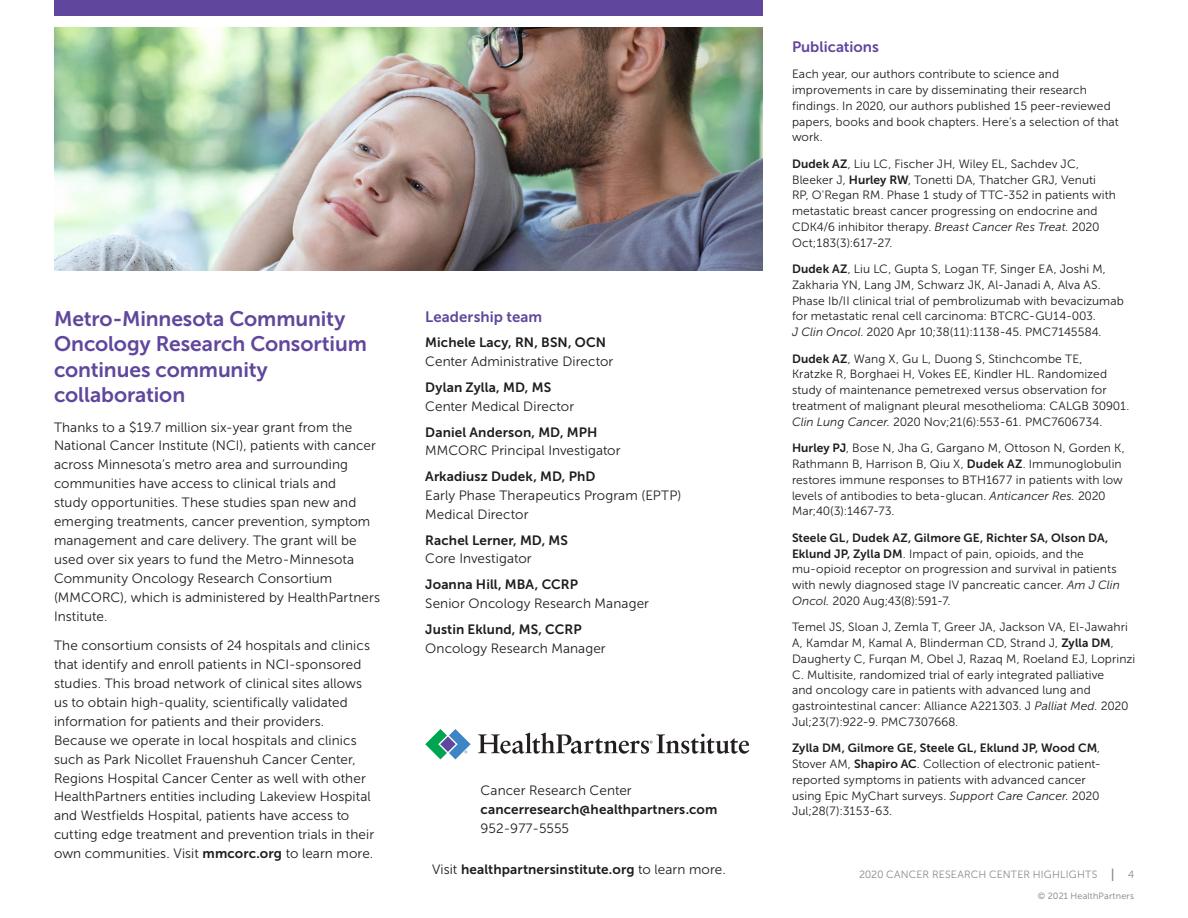
<style>
.page{position:relative;width:1188px;height:918px;background:#fff}
.page>*{position:absolute;margin:0;border:0;box-sizing:border-box;transform-origin:0 0}
.Flyer_Body{font:21px/25.2px "Museo Sans 700";letter-spacing:-.005em;color:#60479d}
.Flyer_H3__Subhead_2{font:15px "Museo Sans 700";letter-spacing:.005em;color:#60479d}
.Flyer_Body-2{font:15px "Museo Sans 700";color:#60479d}
.Flyer_Body-3{font:13.5px/18.9px "Museo Sans 300";letter-spacing:.005em;color:#1e1d1e}
.Flyer_Body-4{font:13.5px/18.9px "Museo Sans 700";letter-spacing:.01em;color:#1e1d1e}
.Flyer_CTA{font:13.5px "Museo Sans 700";letter-spacing:.01em;color:#1e1d1e}
.Flyer_CTA-2{font:13.5px "Museo Sans 300";letter-spacing:.005em;color:#1e1d1e}
.t1{font:13.5px "Museo Sans 300";color:#231f20}
.Flyer_Body-5{font:12px/15.8px "Museo Sans 300";letter-spacing:.01em;color:#1e1d1e}
.t2{font:10.5px "Museo Sans 300";letter-spacing:.02em;color:#868a8e}
.t3{font:9px "Museo Sans 300";letter-spacing:.025em;color:#787d83}
.s1{font-family:"Museo Sans 700"}
.s2{font-family:"Museo Sans 300"}
.s3{font-style:italic}
</style>
<div class="page">
<img style="left:54px;top:27px;width:709px;height:243px">
<div style="left:54px;top:0;width:709px;height:16px;background:#60479d"></div>
<svg style="left:425px;top:729px;width:46px;height:30px"></svg>
<svg style="left:478px;top:733px;width:271px;height:21px"></svg>
<p class="Flyer_Body" style="left:54px;top:306px;width:314px">Metro-Minnesota Community<br>Oncology Research Consortium continues community collaboration</p>
<p class="Flyer_Body-3" style="left:54px;top:418px;width:328px">Thanks to a $19.7 million six-year grant from the National Cancer Institute (NCI), patients with cancer across Minnesota’s metro area and surrounding communities have access to clinical trials and<br>study opportunities. These studies span new and emerging treatments, cancer prevention, symptom management and care delivery. The grant will be used over six years to fund the Metro-Minnesota Community Oncology Research Consortium (MMCORC), which is administered by HealthPartners Institute.</p>
<p class="Flyer_Body-3" style="left:54px;top:636px;width:322px">The consortium consists of 24 hospitals and clinics that identify and enroll patients in NCI-sponsored studies. This broad network of clinical sites allows us to obtain high-quality, scientifically validated information for patients and their providers.<br>Because we operate in local hospitals and clinics such as Park Nicollet Frauenshuh Cancer Center, Regions Hospital Cancer Center as well with other HealthPartners entities including Lakeview Hospital and Westfields Hospital, patients have access to cutting edge treatment and prevention trials in their own communities. Visit <span class="s1">mmcorc.org</span> to learn more.</p>
<p class="Flyer_H3__Subhead_2" style="left:425px;top:308px;width:119px">Leadership team</p>
<p class="Flyer_Body-3" style="left:425px;top:333px;width:190px"><span class="s1">Michele Lacy, RN, BSN, OCN<br></span>Center Administrative Director</p>
<p class="Flyer_Body-3" style="left:425px;top:378px;width:151px"><span class="s1">Dylan Zylla, MD, MS<br></span>Center Medical Director</p>
<p class="Flyer_Body-3" style="left:425px;top:423px;width:197px"><span class="s1">Daniel Anderson, MD, MPH<br></span>MMCORC Principal Investigator</p>
<p class="Flyer_Body-3" style="left:425px;top:467px;width:258px"><span class="s1">Arkadiusz Dudek, MD, PhD<br></span>Early Phase Therapeutics Program (EPTP)<br>Medical Director</p>
<p class="Flyer_Body-4" style="left:425px;top:530px;width:144px">Rachel Lerner, MD, MS<br><span class="s2">Core Investigator</span></p>
<p class="Flyer_Body-3" style="left:425px;top:575px;width:225px"><span class="s1">Joanna Hill, MBA, CCRP<br></span>Senior Oncology Research Manager</p>
<p class="Flyer_Body-3" style="left:425px;top:620px;width:182px"><span class="s1">Justin Eklund, MS, CCRP<br></span>Oncology Research Manager</p>
<p class="Flyer_CTA-2" style="left:481px;top:783px;width:153px">Cancer Research Center</p>
<p class="Flyer_CTA" style="left:481px;top:801px;width:238px">cancerresearch@healthpartners.com</p>
<p class="t1" style="left:481px;top:821px;width:90px">952-977-5555</p>
<p class="Flyer_Body-4" style="left:432px;top:860px;width:295px"><span class="s2">Visit</span> healthpartnersinstitute.org <span class="s2">to learn more.</span></p>
<p class="Flyer_Body-2" style="left:792px;top:38px;width:88px">Publications</p>
<p class="Flyer_Body-5" style="left:792px;top:66px;width:328px">Each year, our authors contribute to science and improvements in care by disseminating their research findings. In 2020, our authors published 15 peer-reviewed papers, books and book chapters. Here’s a selection of that work.</p>
<p class="Flyer_Body-5" style="left:792px;top:156px;width:325px"><span class="s1">Dudek AZ</span>, Liu LC, Fischer JH, Wiley EL, Sachdev JC, Bleeker J, <span class="s1">Hurley RW</span>, Tonetti DA, Thatcher GRJ, Venuti<br>RP, O'Regan RM. Phase 1 study of TTC-352 in patients with metastatic breast cancer progressing on endocrine and CDK4/6 inhibitor therapy. <span class="s3">Breast Cancer Res Treat.</span> 2020<br>Oct;183(3):617-27.</p>
<p class="Flyer_Body-5" style="left:792px;top:261px;width:333px"><span class="s1">Dudek AZ</span>, Liu LC, Gupta S, Logan TF, Singer EA, Joshi M, Zakharia YN, Lang JM, Schwarz JK, Al-Janadi A, Alva AS.<br>Phase Ib/II clinical trial of pembrolizumab with bevacizumab for metastatic renal cell carcinoma: BTCRC-GU14-003.<br><span class="s3">J Clin Oncol</span>. 2020 Apr 10;38(11):1138-45. PMC7145584.</p>
<p class="Flyer_Body-5" style="left:792px;top:351px;width:339px"><span class="s1">Dudek AZ</span>, Wang X, Gu L, Duong S, Stinchcombe TE,<br>Kratzke R, Borghaei H, Vokes EE, Kindler HL. Randomized study of maintenance pemetrexed versus observation for treatment of malignant pleural mesothelioma: CALGB 30901.<br><span class="s3">Clin Lung Cancer.</span> 2020 Nov;21(6):553-61. PMC7606734.</p>
<p class="Flyer_Body-5" style="left:792px;top:440px;width:334px"><span class="s1">Hurley PJ</span>, Bose N, Jha G, Gargano M, Ottoson N, Gorden K, Rathmann B, Harrison B, Qiu X, <span class="s1">Dudek AZ</span>. Immunoglobulin restores immune responses to BTH1677 in patients with low levels of antibodies to beta-glucan. <span class="s3">Anticancer Res.</span> 2020<br>Mar;40(3):1467-73.</p>
<p class="Flyer_Body-5" style="left:792px;top:530px;width:329px"><span class="s1">Steele GL, Dudek AZ, Gilmore GE, Richter SA, Olson DA, Eklund JP, Zylla DM</span>. Impact of pain, opioids, and the mu-opioid receptor on progression and survival in patients with newly diagnosed stage IV pancreatic cancer. <span class="s3">Am J Clin Oncol.</span> 2020 Aug;43(8):591-7.</p>
<p class="Flyer_Body-5" style="left:792px;top:619px;width:345px">Temel JS, Sloan J, Zemla T, Greer JA, Jackson VA, El-Jawahri A, Kamdar M, Kamal A, Blinderman CD, Strand J, <span class="s1">Zylla DM</span>, Daugherty C, Furqan M, Obel J, Razaq M, Roeland EJ, Loprinzi C. Multisite, randomized trial of early integrated palliative<br>and oncology care in patients with advanced lung and gastrointestinal cancer: Alliance A221303. J <span class="s3">Palliat Med.</span> 2020<br>Jul;23(7):922-9. PMC7307668.</p>
<p class="Flyer_Body-5" style="left:792px;top:740px;width:310px"><span class="s1">Zylla DM, Gilmore GE, Steele GL, Eklund JP, Wood CM</span>, Stover AM, <span class="s1">Shapiro AC</span>. Collection of electronic patient&shy;reported symptoms in patients with advanced cancer using Epic MyChart surveys. <span class="s3">Support Care Cancer.</span> 2020<br>Jul;28(7):3153-63.</p>
<p class="t2" style="left:859px;top:868px;width:240px">2020 CANCER RESEARCH CENTER HIGHLIGHTS</p>
<p class="t2" style="left:1128px;top:868px;width:7px">4</p>
<p class="t3" style="left:1038px;top:891px;width:98px">© 2021 HealthPartners</p>
</div>
